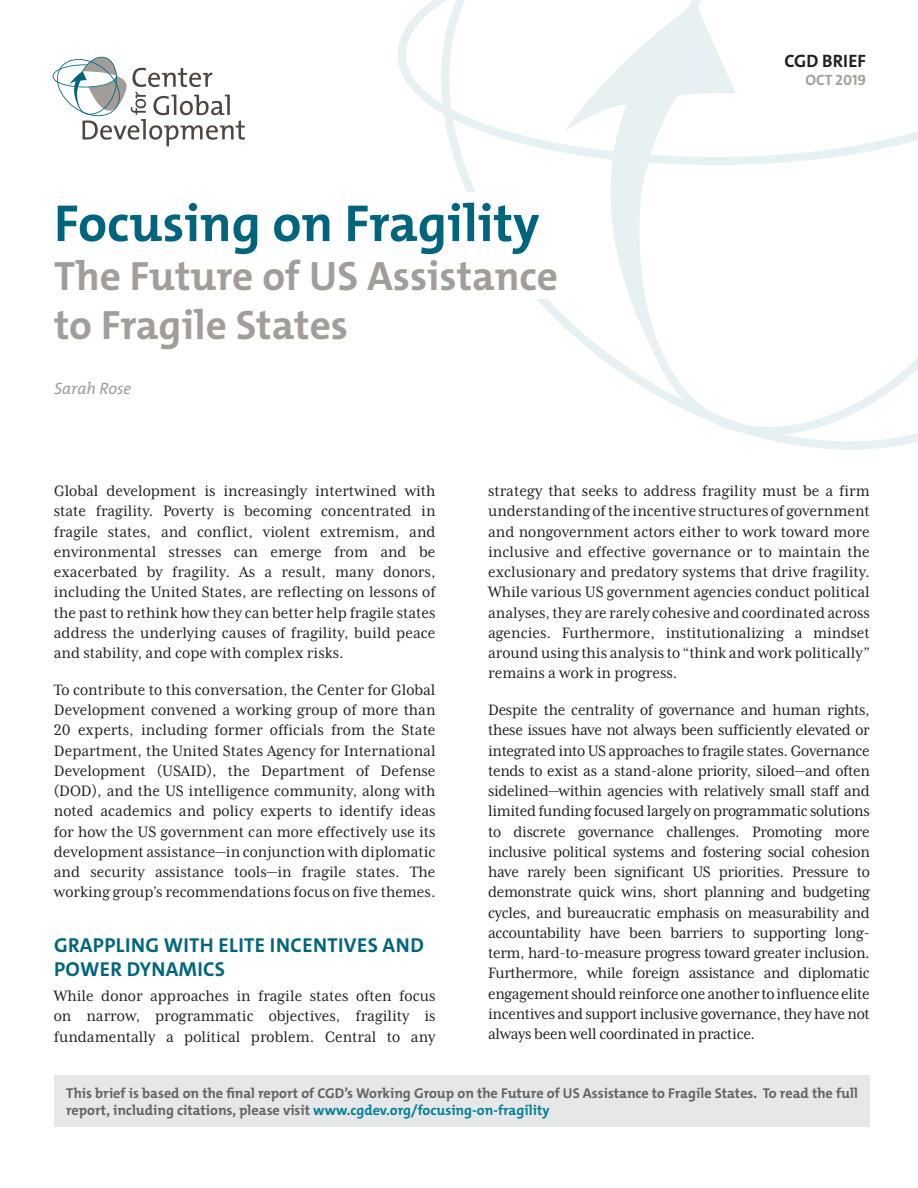
<style>
.page{position:relative;width:918px;height:1188px;background:#fff}
.page>*{position:absolute;margin:0;border:0;box-sizing:border-box;transform-origin:0 0}
.t1{font:700 52.5px "The Mix C4 s";color:#00657c}
.Subtitle{font:700 41.25px/48.8px "The Mix C4 s";color:#a39d99}
.t2{font:700 20.25px/24.5px "The Mix C4 s";letter-spacing:.02em;color:#00657c}
.FP_Brief_Month_Year{font:700 18px "The Mix C4 s";color:#231f20}
.Body_text{font:17.25px/20.2px "Mrs Eaves XL Serif Nar OT";color:#231f20;text-align:justify}
.Authors{font:italic 16.5px "The Mix C4 s";color:#a39d99}
.FP_Brief_Month_Year-2{font:700 15px "The Mix C4 s";color:#a39e99}
.Cover_main_report_bo{font:700 14.25px/17.2px "The Mix C4 s";color:#636366}
.s1{color:#038097}
</style>
<div class="page">
<svg style="left:456px;top:165px;width:462px;height:285px"></svg>
<svg style="left:629px;top:165px;width:289px;height:270px"></svg>
<svg style="left:398px;top:0;width:520px;height:165px"></svg>
<div style="left:0;top:193px;width:564px;height:106px;background:#fff"></div>
<svg style="left:53px;top:56px;width:192px;height:90px"></svg>
<div style="left:54px;top:1075px;width:816px;height:52px;background:#e6e7e9"></div>
<p class="t1" style="left:54px;top:190px;width:487px">Focusing on Fragility</p>
<p class="Subtitle" style="left:54px;top:252px;width:505px">The Future of US Assistance to Fragile States</p>
<p class="Authors" style="left:54px;top:378px;width:79px">Sarah Rose</p>
<p class="FP_Brief_Month_Year" style="left:785px;top:50px;width:83px">CGD BRIEF</p>
<p class="FP_Brief_Month_Year-2" style="left:806px;top:71px;width:62px">OCT 2019</p>
<p class="Body_text" style="left:54px;top:481px;width:383px">Global development is increasingly intertwined with state fragility. Poverty is becoming concentrated in fragile states, and conflict, violent extremism, and environmental stresses can emerge from and be exacerbated by fragility. As a result, many donors, including the United States, are reflecting on lessons of the past to rethink how they can better help fragile states address the underlying causes of fragility, build peace and stability, and cope with complex risks.</p>
<p class="Body_text" style="left:54px;top:680px;width:383px">To contribute to this conversation, the Center for Global Development convened a working group of more than 20 experts, including former officials from the State Department, the United States Agency for International Development (USAID), the Department of Defense (DOD), and the US intelligence community, along with noted academics and policy experts to identify ideas for how the US government can more effectively use its development assistance—in conjunction with diplomatic and security assistance tools—in fragile states. The working group’s recommendations focus on five themes.</p>
<h2 class="t2" style="left:54px;top:933px;width:371px">GRAPPLING WITH ELITE INCENTIVES AND<br>POWER DYNAMICS</h2>
<p class="Body_text" style="left:54px;top:986px;width:383px">While donor approaches in fragile states often focus on narrow, programmatic objectives, fragility is fundamentally a political problem. Central to any</p>
<p class="Body_text" style="left:488px;top:481px;width:383px">strategy that seeks to address fragility must be a firm understanding of the incentive structures of government and nongovernment actors either to work toward more inclusive and effective governance or to maintain the exclusionary and predatory systems that drive fragility.<br>While various US government agencies conduct political analyses, they are rarely cohesive and coordinated across agencies. Furthermore, institutionalizing a mindset around using this analysis to “think and work politically” remains a work in progress.</p>
<p class="Body_text" style="left:488px;top:700px;width:383px">Despite the centrality of governance and human rights, these issues have not always been sufficiently elevated or integrated into US approaches to fragile states. Governance tends to exist as a stand-alone priority, siloed—and often sidelined—within agencies with relatively small staff and limited funding focused largely on programmatic solutions to discrete governance challenges. Promoting more inclusive political systems and fostering social cohesion have rarely been significant US priorities. Pressure to demonstrate quick wins, short planning and budgeting cycles, and bureaucratic emphasis on measurability and accountability have been barriers to supporting long&shy;term, hard-to-measure progress toward greater inclusion.<br>Furthermore, while foreign assistance and diplomatic engagement should reinforce one another to influence elite incentives and support inclusive governance, they have not always been well coordinated in practice.</p>
<p class="Cover_main_report_bo" style="left:66px;top:1084px;width:793px">This brief is based on the final report of CGD’s Working Group on the Future of US Assistance to Fragile States. To read the full report, including citations, please visit <span class="s1">www.cgdev.org/focusing-on-fragility</span></p>
</div>
